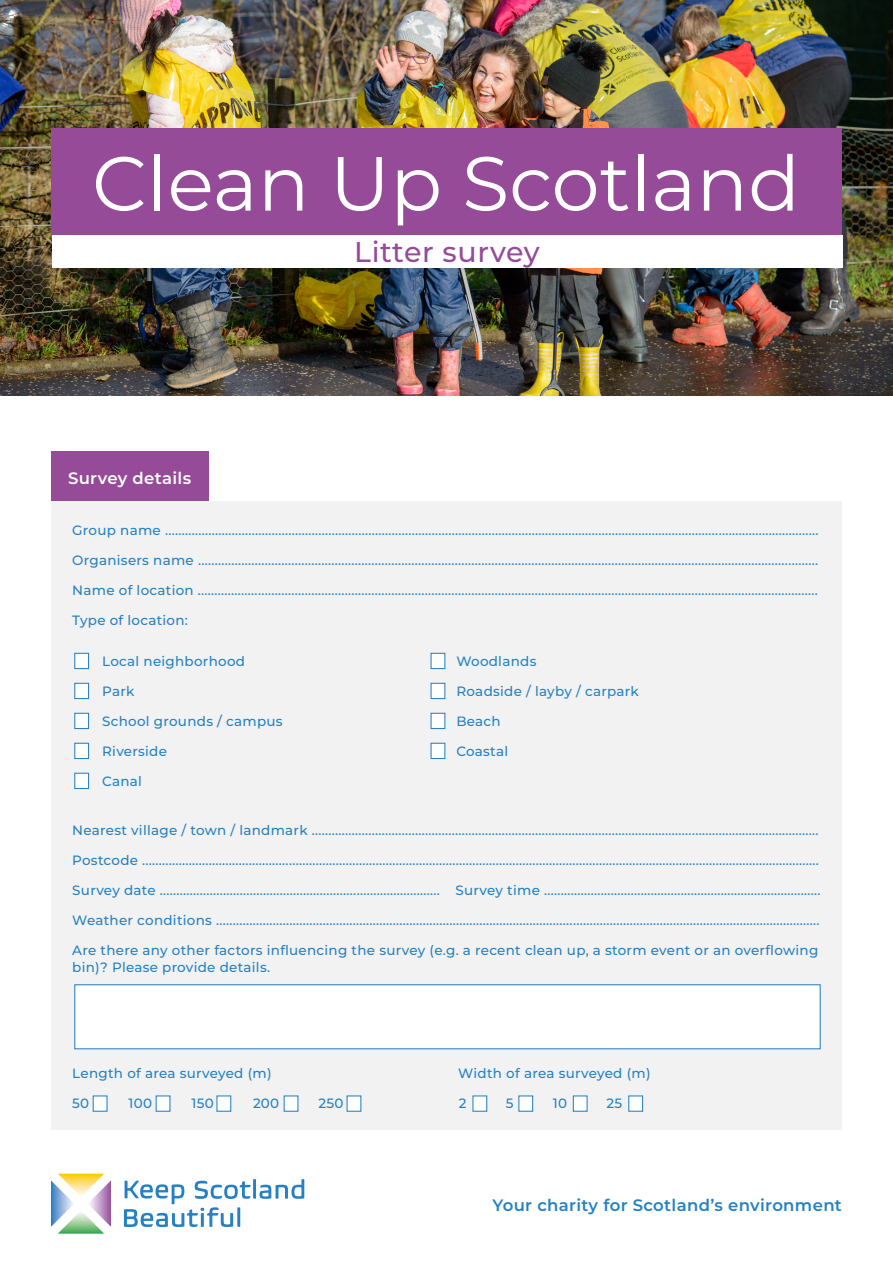
<style>
.page{position:relative;width:893px;height:1263px;background:#fff}
.page>*{position:absolute;margin:0;border:0;box-sizing:border-box;transform-origin:0 0}
.t1{font:76.5px "Montserrat";color:#fff}
.t2{font:500 28.5px "Montserrat";letter-spacing:.02em;color:#954b97}
.t3{font:600 16.5px "Montserrat";letter-spacing:.02em;color:#2581c4}
.t4{font:600 16.5px "Montserrat";letter-spacing:.02em;color:#fff}
.t5{font:500 13.5px/16.5px "Montserrat";letter-spacing:.02em;color:#2581c4}
</style>
<div class="page">
<img style="left:0;top:0;width:893px;height:395px">
<div style="left:51px;top:128px;width:790px;height:107px;background:#954b97"></div>
<div style="left:52px;top:235px;width:790px;height:33px;background:#fff"></div>
<div style="left:51px;top:501px;width:791px;height:628px;background:#f2f2f2"></div>
<div style="left:93px;top:1095px;width:15px;height:17px;background:#fff;border:1px solid #2581c4"></div>
<div style="left:74px;top:653px;width:15px;height:16px;background:#fff;border:1px solid #2581c4"></div>
<div style="left:431px;top:653px;width:14px;height:16px;background:#fff;border:1px solid #2581c4"></div>
<div style="left:74px;top:683px;width:15px;height:16px;background:#fff;border:1px solid #2581c4"></div>
<div style="left:431px;top:683px;width:14px;height:16px;background:#fff;border:1px solid #2581c4"></div>
<div style="left:74px;top:713px;width:15px;height:16px;background:#fff;border:1px solid #2581c4"></div>
<div style="left:431px;top:713px;width:14px;height:16px;background:#fff;border:1px solid #2581c4"></div>
<div style="left:74px;top:743px;width:15px;height:16px;background:#fff;border:1px solid #2581c4"></div>
<div style="left:431px;top:743px;width:14px;height:16px;background:#fff;border:1px solid #2581c4"></div>
<div style="left:74px;top:773px;width:15px;height:16px;background:#fff;border:1px solid #2581c4"></div>
<div style="left:472px;top:1095px;width:15px;height:17px;background:#fff;border:1px solid #2581c4"></div>
<div style="left:156px;top:1095px;width:14px;height:17px;background:#fff;border:1px solid #2581c4"></div>
<div style="left:518px;top:1095px;width:15px;height:17px;background:#fff;border:1px solid #2581c4"></div>
<div style="left:216px;top:1095px;width:15px;height:17px;background:#fff;border:1px solid #2581c4"></div>
<div style="left:573px;top:1095px;width:15px;height:17px;background:#fff;border:1px solid #2581c4"></div>
<div style="left:284px;top:1095px;width:14px;height:17px;background:#fff;border:1px solid #2581c4"></div>
<div style="left:628px;top:1095px;width:15px;height:17px;background:#fff;border:1px solid #2581c4"></div>
<div style="left:347px;top:1095px;width:14px;height:17px;background:#fff;border:1px solid #2581c4"></div>
<div style="left:74px;top:984px;width:747px;height:65px;background:#fff;border:1px solid #2581c4"></div>
<div style="left:51px;top:451px;width:158px;height:50px;background:#954b97"></div>
<svg style="left:51px;top:1174px;width:60px;height:59px"></svg>
<svg style="left:124px;top:1179px;width:180px;height:48px"></svg>
<h1 class="t1" style="left:92px;top:131px;width:710px">Clean Up Scotland</h1>
<h2 class="t2" style="left:354px;top:232px;width:187px">Litter survey</h2>
<p class="t4" style="left:68px;top:466px;width:125px">Survey details</p>
<p class="t5" style="left:72px;top:521px;width:748px">Group name ....................................................................................................................................................................................................</p>
<p class="t5" style="left:72px;top:551px;width:747px">Organisers name ..........................................................................................................................................................................................</p>
<p class="t5" style="left:72px;top:581px;width:747px">Name of location ..........................................................................................................................................................................................</p>
<p class="t5" style="left:72px;top:611px;width:117px">Type of location:</p>
<p class="t5" style="left:102px;top:652px;width:144px">Local neighborhood</p>
<p class="t5" style="left:102px;top:682px;width:34px">Park</p>
<p class="t5" style="left:102px;top:712px;width:182px">School grounds / campus</p>
<p class="t5" style="left:102px;top:742px;width:66px">Riverside</p>
<p class="t5" style="left:102px;top:772px;width:41px">Canal</p>
<p class="t5" style="left:456px;top:652px;width:82px">Woodlands</p>
<p class="t5" style="left:456px;top:682px;width:184px">Roadside / layby / carpark</p>
<p class="t5" style="left:456px;top:712px;width:46px">Beach</p>
<p class="t5" style="left:456px;top:742px;width:53px">Coastal</p>
<p class="t5" style="left:72px;top:821px;width:748px">Nearest village / town / landmark ........................................................................................................................................................</p>
<p class="t5" style="left:72px;top:851px;width:748px">Postcode ...........................................................................................................................................................................................................</p>
<p class="t5" style="left:72px;top:881px;width:750px">Survey date .................................................................................... Survey time ...................................................................................</p>
<p class="t5" style="left:72px;top:911px;width:749px">Weather conditions .....................................................................................................................................................................................</p>
<p class="t5" style="left:72px;top:941px;width:747px">Are there any other factors influencing the survey (e.g. a recent clean up, a storm event or an overflowing bin)? Please provide details.</p>
<p class="t5" style="left:72px;top:1064px;width:201px">Length of area surveyed (m)</p>
<p class="t5" style="left:458px;top:1064px;width:194px">Width of area surveyed (m)</p>
<p class="t5" style="left:72px;top:1094px;width:19px">50</p>
<p class="t5" style="left:129px;top:1094px;width:25px">100</p>
<p class="t5" style="left:191px;top:1094px;width:24px">150</p>
<p class="t5" style="left:253px;top:1094px;width:28px">200</p>
<p class="t5" style="left:319px;top:1094px;width:27px">250</p>
<p class="t5" style="left:459px;top:1094px;width:9px">2</p>
<p class="t5" style="left:506px;top:1094px;width:9px">5</p>
<p class="t5" style="left:553px;top:1094px;width:16px">10</p>
<p class="t5" style="left:606px;top:1094px;width:17px">25</p>
<p class="t3" style="left:492px;top:1193px;width:351px">Your charity for Scotland’s environment</p>
</div>
